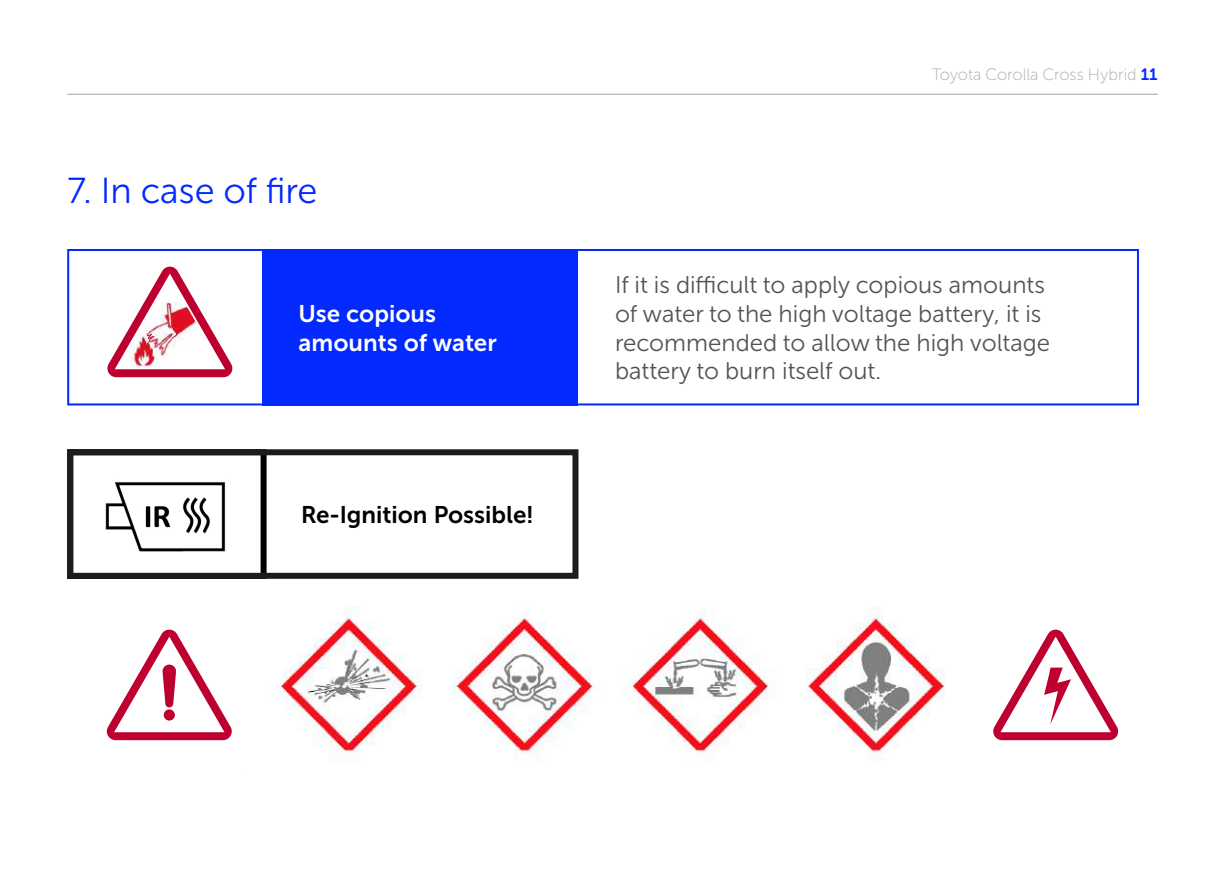
<style>
.page{position:relative;width:1225px;height:879px;background:#fff}
.page>*{position:absolute;margin:0;border:0;box-sizing:border-box;transform-origin:0 0}
.t1{font:36px "Museo Sans Cyrl 300";letter-spacing:-.005em;color:#0329ff}
.t2{font:24px/28.8px "Museo Sans Cyrl 300";color:#535353}
.t3{font:24px/28.8px "Museo Sans Cyrl 700";color:#fff}
.t4{font:24px "Museo Sans Cyrl 700";color:#000}
.t5{font:16.4px "Museo Sans Cyrl 100";color:#aaa}
.s1{font-family:"Museo Sans Cyrl 700";color:#0329ff}
</style>
<div class="page">
<hr style="left:67px;top:94px;width:1090px;height:1px;background:#aaa">
<svg style="left:106px;top:629px;width:126px;height:112px"></svg>
<div style="left:164px;top:709px;width:11px;height:11px;background:#be0030;border-radius:50%"></div>
<img style="left:277px;top:607px;width:668px;height:155px">
<svg style="left:993px;top:629px;width:126px;height:112px"></svg>
<div style="left:67px;top:249px;width:1072px;height:156px;border:2px solid #0329ff"></div>
<svg style="left:107px;top:266px;width:126px;height:112px"></svg>
<div style="left:263px;top:249px;width:315px;height:156px;background:#0329ff"></div>
<img style="left:105px;top:456px;width:162px;height:116px">
<div style="left:67px;top:449px;width:511px;height:130px;border:6px solid #1c1c1c"></div>
<h1 class="t1" style="left:67px;top:171px;width:252px">7. In case of fire</h1>
<p class="t3" style="left:299px;top:299px;width:200px">Use copious amounts of water</p>
<p class="t4" style="left:301px;top:501px;width:234px">Re-Ignition Possible!</p>
<p class="t5" style="left:931px;top:66px;width:227px">Toyota Corolla Cross Hybrid <span class="s1">11</span></p>
<p class="t2" style="left:615px;top:271px;width:436px">If it is difficult to apply copious amounts of water to the high voltage battery, it is recommended to allow the high voltage battery to burn itself out.</p>
</div>
